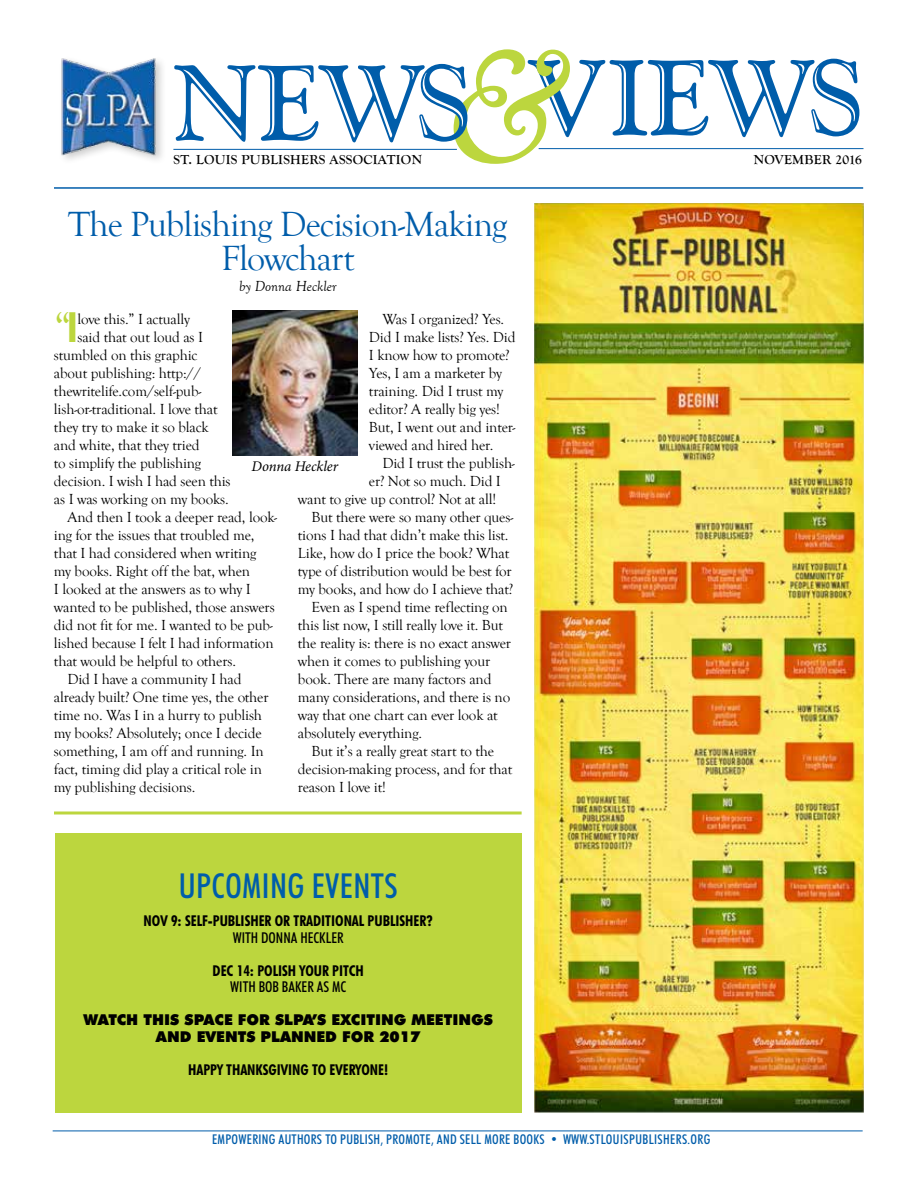
<style>
.page{position:relative;width:918px;height:1188px;background:#fff}
.page>*{position:absolute;margin:0;border:0;box-sizing:border-box;transform-origin:0 0}
.t1{font:106.5px "Goudy Handtooled BT";letter-spacing:-.025em;color:#005daa}
.t2{font:41.7px "Goudy Old Style T";color:#bcd63e}
.t3{font:36px/34.5px "Goudy Old Style T";letter-spacing:-.025em;color:#005daa;text-align:center}
.t4{font:500 condensed 34.5px "Futura BT";letter-spacing:.01em;color:#005daa}
.t5{font:15px/18px "Goudy Old Style T";letter-spacing:-.01em;color:#000}
.t6{font:700 condensed 15px "Futura BT";color:#000}
.t7{font:900 15px/16.5px "Futura BT";color:#000;text-align:center}
.t8{font:500 condensed 15px "Futura BT";color:#000}
.t9{font:italic 15px "Goudy Old Style T";color:#000}
.t10{font:italic 14.7px "Minion Pro";letter-spacing:-.01em;color:#000}
.t11{font:500 condensed 13.5px "Futura BT";letter-spacing:.02em;color:#005daa}
.t12{font:700 13.5px "Goudy Old Style T";letter-spacing:.02em;color:#000}
.s1{font-family:"Goudy Old Style T";font-style:italic;font-size:166.5px;color:#bcd63e}
.s2{font-family:"Futura BT";font-weight:700;font-stretch:condensed}
</style>
<div class="page">
<hr style="left:173px;top:149px;width:284px;height:1px;background:#005daa">
<img style="left:61px;top:58px;width:101px;height:101px">
<hr style="left:54px;top:812px;width:468px;height:2px;background:#bcd63e">
<hr style="left:539px;top:148px;width:324px;height:1px;background:#005daa">
<hr style="left:54px;top:187px;width:809px;height:2px;background:#005daa">
<div style="left:55px;top:833px;width:467px;height:280px;background:#bcd63e"></div>
<hr style="left:53px;top:1131px;width:810px;height:1px;background:#005daa">
<img style="left:233px;top:310px;width:125px;height:145px">
<img style="left:535px;top:203px;width:329px;height:909px">
<h1 class="t1" style="left:446px;top:32px;width:420px"><span class="s1">&amp;</span>VIEWS</h1>
<h1 class="t1" style="left:173px;top:37px;width:301px">NEWS</h1>
<p class="t12" style="left:173px;top:152px;width:250px">ST. LOUIS PUBLISHERS ASSOCIATION</p>
<p class="t12" style="left:754px;top:152px;width:109px">NOVEMBER 2016</p>
<h3 class="t3" style="left:68px;top:208px;width:441px">The Publishing Decision-Making<br>Flowchart</h3>
<p class="t9" style="left:239px;top:278px;width:99px">by Donna Heckler</p>
<h2 class="t2" style="left:54px;top:305px;width:25px">“<span class="s2">I</span></h2>
<p class="t5" style="left:78px;top:310px;width:114px">love this.” I actually</p>
<p class="t5" style="left:369px;top:310px;width:148px;text-indent:14px">Was I organized? Yes.<br>Did I make lists? Yes. Did<br>I know how to promote?<br>Yes, I am a marketer by training. Did I trust my editor? A really big yes!<br>But, I went out and inter&shy;viewed and hired her.</p>
<p class="t5" style="left:382px;top:454px;width:134px">Did I trust the publish-</p>
<p class="t5" style="left:369px;top:472px;width:133px">er? Not so much. Did I</p>
<p class="t5" style="left:298px;top:490px;width:200px">want to give up control? Not at all!</p>
<p class="t5" style="left:311px;top:508px;width:203px">But there were so many other ques-</p>
<p class="t5" style="left:298px;top:526px;width:212px">tions I had that didn’t make this list.</p>
<p class="t5" style="left:298px;top:544px;width:213px">Like, how do I price the book? What</p>
<p class="t5" style="left:298px;top:562px;width:215px">type of distribution would be best for</p>
<p class="t5" style="left:298px;top:580px;width:217px">my books, and how do I achieve that?</p>
<p class="t5" style="left:311px;top:598px;width:198px">Even as I spend time reflecting on</p>
<p class="t5" style="left:298px;top:616px;width:207px">this list now, I still really love it. But</p>
<p class="t5" style="left:298px;top:634px;width:215px">the reality is: there is no exact answer</p>
<p class="t5" style="left:298px;top:652px;width:194px">when it comes to publishing your</p>
<p class="t5" style="left:298px;top:670px;width:195px">book. There are many factors and</p>
<p class="t5" style="left:298px;top:688px;width:214px">many considerations, and there is no</p>
<p class="t5" style="left:298px;top:706px;width:201px">way that one chart can ever look at</p>
<p class="t5" style="left:298px;top:724px;width:126px">absolutely everything.</p>
<p class="t5" style="left:311px;top:742px;width:184px">But it’s a really great start to the</p>
<p class="t5" style="left:298px;top:760px;width:216px">decision-making process, and for that</p>
<p class="t5" style="left:298px;top:778px;width:89px">reason I love it!</p>
<p class="t5" style="left:78px;top:328px;width:127px">said that out loud as I</p>
<p class="t5" style="left:54px;top:346px;width:145px">stumbled on this graphic</p>
<p class="t5" style="left:54px;top:364px;width:148px">about publishing: http://</p>
<p class="t5" style="left:54px;top:382px;width:149px">thewritelife.com/self-pub-</p>
<p class="t5" style="left:54px;top:400px;width:165px">lish-or-traditional. I love that</p>
<p class="t5" style="left:54px;top:418px;width:156px">they try to make it so black</p>
<p class="t5" style="left:54px;top:436px;width:147px">and white, that they tried</p>
<p class="t5" style="left:54px;top:454px;width:149px">to simplify the publishing</p>
<p class="t5" style="left:54px;top:472px;width:178px">decision. I wish I had seen this</p>
<p class="t5" style="left:54px;top:490px;width:176px">as I was working on my books.</p>
<p class="t5" style="left:67px;top:508px;width:211px">And then I took a deeper read, look-</p>
<p class="t5" style="left:54px;top:526px;width:202px">ing for the issues that troubled me,</p>
<p class="t5" style="left:54px;top:544px;width:204px">that I had considered when writing</p>
<p class="t5" style="left:54px;top:562px;width:198px">my books. Right off the bat, when</p>
<p class="t5" style="left:54px;top:580px;width:198px">I looked at the answers as to why I</p>
<p class="t5" style="left:54px;top:598px;width:222px">wanted to be published, those answers</p>
<p class="t5" style="left:54px;top:616px;width:220px">did not fit for me. I wanted to be pub-</p>
<p class="t5" style="left:54px;top:634px;width:221px">lished because I felt I had information</p>
<p class="t5" style="left:54px;top:652px;width:184px">that would be helpful to others.</p>
<p class="t5" style="left:67px;top:670px;width:176px">Did I have a community I had</p>
<p class="t5" style="left:54px;top:688px;width:216px">already built? One time yes, the other</p>
<p class="t5" style="left:54px;top:706px;width:210px">time no. Was I in a hurry to publish</p>
<p class="t5" style="left:54px;top:724px;width:209px">my books? Absolutely; once I decide</p>
<p class="t5" style="left:54px;top:742px;width:211px">something, I am off and running. In</p>
<p class="t5" style="left:54px;top:760px;width:210px">fact, timing did play a critical role in</p>
<p class="t5" style="left:54px;top:778px;width:143px">my publishing decisions.</p>
<p class="t10" style="left:251px;top:456px;width:88px">Donna Heckler</p>
<h3 class="t4" style="left:179px;top:865px;width:220px">UPCOMING EVENTS</h3>
<p class="t6" style="left:144px;top:912px;width:291px">NOV 9: SELF-PUBLISHER OR TRADITIONAL PUBLISHER?</p>
<p class="t8" style="left:233px;top:928px;width:112px">WITH DONNA HECKLER</p>
<p class="t6" style="left:213px;top:961px;width:153px">DEC 14: POLISH YOUR PITCH</p>
<p class="t8" style="left:230px;top:978px;width:117px">WITH BOB BAKER AS MC</p>
<p class="t7" style="left:84px;top:1012px;width:411px">WATCH THIS SPACE FOR SLPA’S EXCITING MEETINGS<br>AND EVENTS PLANNED FOR 2017</p>
<p class="t6" style="left:188px;top:1060px;width:202px">HAPPY THANKSGIVING TO EVERYONE!</p>
<p class="t11" style="left:212px;top:1131px;width:500px">EMPOWERING AUTHORS TO PUBLISH, PROMOTE, AND SELL MORE BOOKS • WWW.STLOUISPUBLISHERS.ORG</p>
</div>
